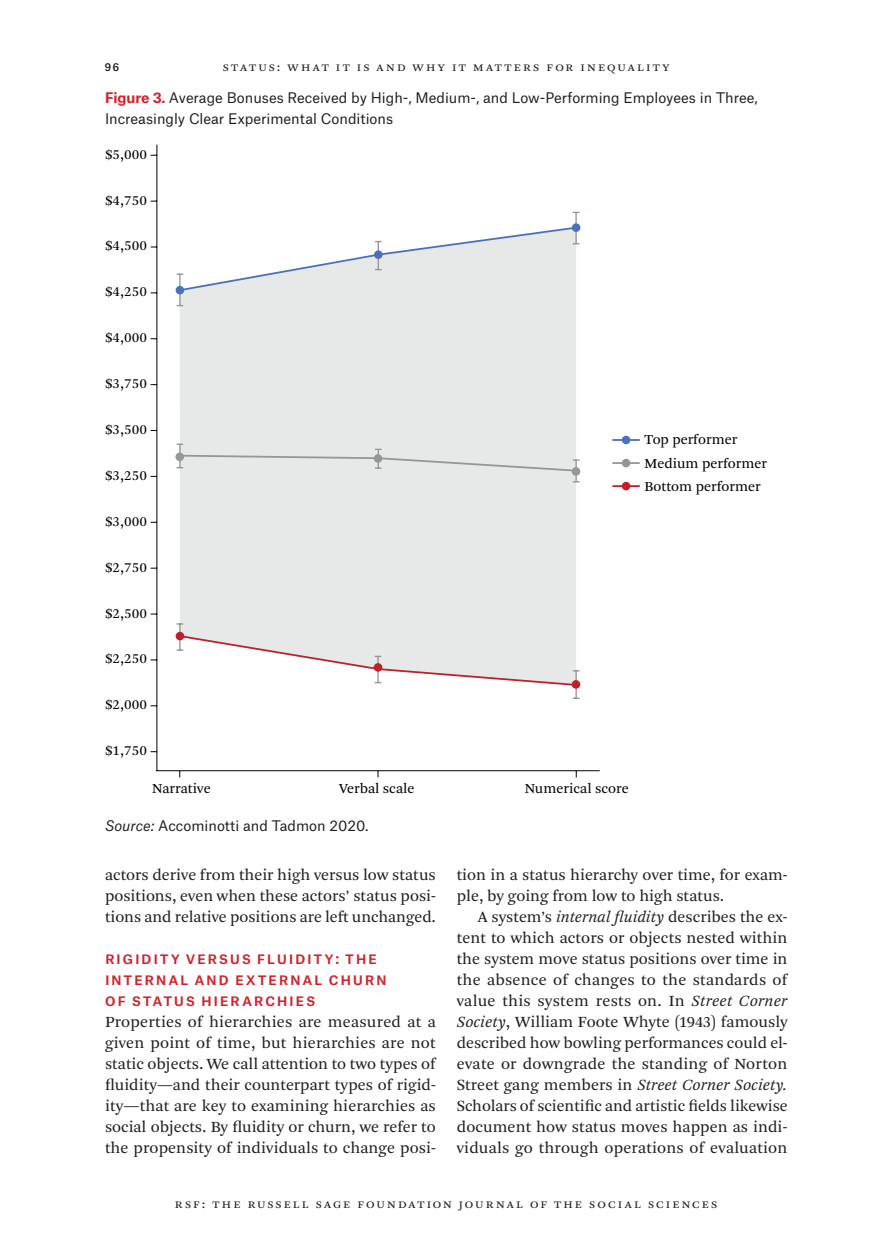
<style>
.page{position:relative;width:882px;height:1260px;background:#fff}
.page>*{position:absolute;margin:0;border:0;box-sizing:border-box;transform-origin:0 0}
.t1{font:16.28px/21px "Arnhem Pro Blond";color:#231f20;text-align:justify}
.t2{font:500 14.88px/21px "Atlas Grotesk";letter-spacing:.105em;color:#d2232a}
.t3{font:14.35px "Arnhem Pro Blond";color:#010203}
.t4{font:14px/21px "Atlas Grotesk";color:#231f20}
.t5{font:13.12px "Arnhem Pro Blond";letter-spacing:.16em;color:#231f20}
.t6{font:13.12px "Arnhem Pro Blond";letter-spacing:.18em;color:#231f20}
.t7{font:500 10.5px "Atlas Grotesk";color:#231f20}
.s1{font-weight:700;color:#d2232a}
.s2{font-style:italic}
</style>
<div class="page">
<div style="left:180px;top:292px;width:396px;height:342px;background:#e7e8e8"></div>
<hr style="left:156px;top:145px;width:1px;height:626px;background:#010203">
<hr style="left:156px;top:770px;width:444px;height:1px;background:#010203">
<hr style="left:575px;top:212px;width:2px;height:32px;background:#949698">
<hr style="left:179px;top:274px;width:2px;height:32px;background:#949698">
<div style="left:176px;top:286px;width:8px;height:8px;background:#4972b8;border-radius:50%"></div>
<svg style="left:572px;top:223px;width:8px;height:9px"></svg>
<svg style="left:177px;top:226px;width:402px;height:66px"></svg>
<hr style="left:575px;top:671px;width:2px;height:27px;background:#949698">
<hr style="left:179px;top:624px;width:2px;height:26px;background:#949698">
<div style="left:176px;top:632px;width:8px;height:8px;background:#c02026;border-radius:50%"></div>
<svg style="left:572px;top:680px;width:8px;height:9px"></svg>
<svg style="left:177px;top:634px;width:402px;height:53px"></svg>
<hr style="left:575px;top:460px;width:2px;height:22px;background:#949698">
<svg style="left:572px;top:467px;width:8px;height:9px"></svg>
<svg style="left:177px;top:444px;width:402px;height:29px;background:#e0e1e1"></svg>
<div style="left:622px;top:436px;width:8px;height:8px;background:#4972b8;border-radius:50%"></div>
<hr style="left:612px;top:439px;width:28px;height:2px;background:#4972b8">
<div style="left:622px;top:459px;width:8px;height:8px;background:#949698;border-radius:50%"></div>
<hr style="left:612px;top:462px;width:28px;height:2px;background:#949698">
<div style="left:622px;top:482px;width:8px;height:8px;background:#c02026;border-radius:50%"></div>
<hr style="left:612px;top:485px;width:28px;height:2px;background:#c02026">
<p class="t7" style="left:105px;top:58px;width:16px">96</p>
<p class="t6" style="left:223px;top:58px;width:447px">status: w h at it is and w h y it matters for inequality</p>
<p class="t4" style="left:105px;top:85px;width:654px"><span class="s1">Figure 3.</span> Average Bonuses Received by High-, Medium-, and Low-Performing Employees in Three,<br>Increasingly Clear Experimental Conditions</p>
<p class="t3" style="left:105px;top:145px;width:43px">$5,000</p>
<p class="t3" style="left:105px;top:191px;width:43px">$4,750</p>
<p class="t3" style="left:105px;top:237px;width:43px">$4,500</p>
<p class="t3" style="left:105px;top:282px;width:43px">$4,250</p>
<p class="t3" style="left:105px;top:328px;width:43px">$4,000</p>
<p class="t3" style="left:105px;top:374px;width:43px">$3,750</p>
<p class="t3" style="left:105px;top:420px;width:43px">$3,500</p>
<p class="t3" style="left:105px;top:466px;width:43px">$3,250</p>
<p class="t3" style="left:105px;top:512px;width:43px">$3,000</p>
<p class="t3" style="left:105px;top:558px;width:43px">$2,750</p>
<p class="t3" style="left:105px;top:604px;width:43px">$2,500</p>
<p class="t3" style="left:105px;top:650px;width:43px">$2,250</p>
<p class="t3" style="left:105px;top:695px;width:43px">$2,000</p>
<p class="t3" style="left:105px;top:741px;width:43px">$1,750</p>
<p class="t3" style="left:152px;top:779px;width:60px">Narrative</p>
<p class="t3" style="left:339px;top:779px;width:77px">Verbal scale</p>
<p class="t3" style="left:525px;top:779px;width:106px">Numerical score</p>
<p class="t4" style="left:105px;top:814px;width:265px"><span class="s2">Source:</span> Accominotti and Tadmon 2020.</p>
<p class="t3" style="left:645px;top:430px;width:94px">Top performer</p>
<p class="t3" style="left:645px;top:454px;width:124px">Medium performer</p>
<p class="t3" style="left:645px;top:477px;width:118px">Bottom performer</p>
<p class="t1" style="left:105px;top:864px;width:332px">actors derive from their high versus low status positions, even when these actors’ status posi&shy;tions and relative positions are left unchanged.</p>
<p class="t2" style="left:105px;top:946px;width:283px">RIGI DITY VERSUS FLUI DITY: THE<br>INTERNAL AND EXTERNAL CHURN<br>OF STATUS HI ERARCHI ES</p>
<p class="t1" style="left:105px;top:1011px;width:332px">Properties of hierarchies are measured at a given point of time, but hierarchies are not static objects. We call attention to two types of fluidity—and their counterpart types of rigid&shy;ity—that are key to examining hierarchies as social objects. By fluidity or churn, we refer to the propensity of individuals to change posi-</p>
<p class="t1" style="left:457px;top:864px;width:332px">tion in a status hierarchy over time, for exam&shy;ple, by going from low to high status.</p>
<p class="t1" style="left:457px;top:906px;width:332px;text-indent:21px">A system’s <span class="s2">internal fluidity</span> describes the ex&shy;tent to which actors or objects nested within the system move status positions over time in the absence of changes to the standards of value this system rests on. In <span class="s2">Street Corner Society</span>, William Foote Whyte (1943) famously described how bowling performances could el&shy;evate or downgrade the standing of Norton Street gang members in <span class="s2">Street Corner Society.<br></span>Scholars of scientific and artistic fields likewise document how status moves happen as indi&shy;viduals go through operations of evaluation</p>
<p class="t5" style="left:175px;top:1195px;width:544px">rsf: the russell sage foundation journal of the social sciences</p>
</div>
